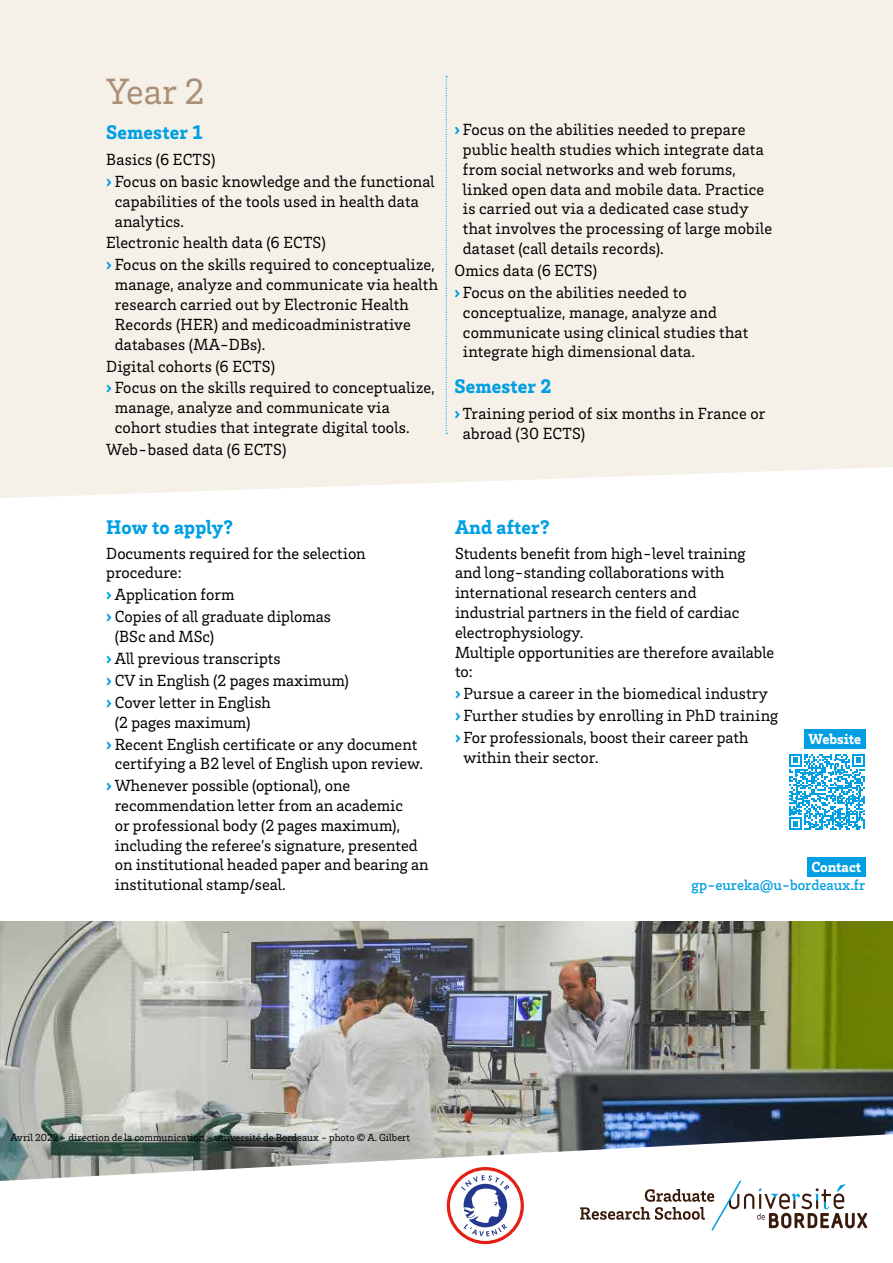
<style>
.page{position:relative;width:893px;height:1263px;background:#fff}
.page>*{position:absolute;margin:0;border:0;box-sizing:border-box;transform-origin:0 0}
.t1{font:37.5px "Brix Slab";color:#ab8f77}
.t2{font:900 20.25px "Brix Slab";letter-spacing:.01em;color:#009fe3}
.t3{font:16.5px/19.8px "Brix Slab";letter-spacing:.005em;color:#000}
.t4{font:500 15px "Brix Slab";color:#009fe3}
.t5{font:900 15px "Brix Slab";color:#fff}
.t6{font:10.5px "Brix Slab";color:#000}
.s1{font-weight:900;color:#009fe3}
</style>
<div class="page">
<img style="left:0;top:922px;width:893px;height:212px">
<svg style="left:0;top:1134px;width:893px;height:111px"></svg>
<div style="left:0;top:0;width:893px;height:498px;background:#f5f1e9"></div>
<div style="left:807px;top:857px;width:58px;height:19px;background:#009fe3"></div>
<div style="left:804px;top:729px;width:61px;height:20px;background:#009fe3"></div>
<svg style="left:446px;top:76px;width:1px;height:358px"></svg>
<svg style="left:789px;top:754px;width:76px;height:76px"></svg>
<svg style="left:580px;top:1180px;width:287px;height:50px"></svg>
<svg style="left:447px;top:1167px;width:77px;height:77px"></svg>
<h1 class="t1" style="left:106px;top:67px;width:100px">Year 2</h1>
<p class="t2" style="left:106px;top:119px;width:97px">Semester 1</p>
<p class="t3" style="left:106px;top:148px;width:330px;line-height:21.9px">Basics (6 ECTS)<br><span class="s1">›</span> Focus on basic knowledge and the functional</p>
<p class="t3" style="left:115px;top:191px;width:306px">capabilities of the tools used in health data analytics.</p>
<p class="t3" style="left:106px;top:231px;width:330px;line-height:21.9px">Electronic health data (6 ECTS)<br><span class="s1">›</span> Focus on the skills required to conceptualize,</p>
<p class="t3" style="left:115px;top:274px;width:325px">manage, analyze and communicate via health research carried out by Electronic Health Records (HER) and medicoadministrative databases (MA-DBs).</p>
<p class="t3" style="left:106px;top:354px;width:330px;line-height:21.9px">Digital cohorts (6 ECTS)<br><span class="s1">›</span> Focus on the skills required to conceptualize,</p>
<p class="t3" style="left:115px;top:397px;width:296px">manage, analyze and communicate via cohort studies that integrate digital tools.</p>
<p class="t3" style="left:106px;top:439px;width:182px">Web-based data (6 ECTS)</p>
<p class="t3" style="left:463px;top:119px;width:311px;text-indent:-8px"><span class="s1">›</span> Focus on the abilities needed to prepare public health studies which integrate data from social networks and web forums, linked open data and mobile data. Practice is carried out via a dedicated case study that involves the processing of large mobile dataset (call details records).</p>
<p class="t3" style="left:454px;top:259px;width:234px;line-height:21.9px">Omics data (6 ECTS)<br><span class="s1">›</span> Focus on the abilities needed to</p>
<p class="t3" style="left:463px;top:302px;width:287px">conceptualize, manage, analyze and communicate using clinical studies that integrate high dimensional data.</p>
<p class="t2" style="left:454px;top:372px;width:99px">Semester 2</p>
<p class="t3" style="left:463px;top:403px;width:304px;text-indent:-8px"><span class="s1">›</span> Training period of six months in France or abroad (30 ECTS)</p>
<p class="t2" style="left:106px;top:514px;width:128px">How to apply?</p>
<p class="t3" style="left:106px;top:542px;width:261px">Documents required for the selection procedure:</p>
<p class="t3" style="left:106px;top:583px;width:226px;line-height:21.9px"><span class="s1">›</span> Application form<br><span class="s1">›</span> Copies of all graduate diplomas</p>
<p class="t3" style="left:106px;top:625px;width:244px;line-height:21.9px;text-indent:8px">(BSc and MSc)<br><span class="s1">›</span> All previous transcripts<br><span class="s1">›</span> CV in English (2 pages maximum) <span class="s1">›</span> Cover letter in English</p>
<p class="t3" style="left:106px;top:710px;width:312px;line-height:21.9px;text-indent:8px">(2 pages maximum)<br><span class="s1">›</span> Recent English certificate or any document</p>
<p class="t3" style="left:106px;top:752px;width:318px;line-height:21.9px;text-indent:8px">certifying a B2 level of English upon review. <span class="s1">›</span> Whenever possible (optional), one</p>
<p class="t3" style="left:115px;top:795px;width:315px">recommendation letter from an academic<br>or professional body (2 pages maximum), including the referee’s signature, presented on institutional headed paper and bearing an institutional stamp/seal.</p>
<p class="t2" style="left:455px;top:514px;width:96px">And after?</p>
<p class="t3" style="left:455px;top:542px;width:321px">Students benefit from high-level training and long-standing collaborations with international research centers and<br>industrial partners in the field of cardiac electrophysiology.<br>Multiple opportunities are therefore available to:</p>
<p class="t3" style="left:455px;top:682px;width:325px;line-height:21.9px"><span class="s1">›</span> Pursue a career in the biomedical industry<br><span class="s1">›</span> Further studies by enrolling in PhD training <span class="s1">›</span> For professionals, boost their career path</p>
<p class="t3" style="left:463px;top:747px;width:137px">within their sector.</p>
<p class="t5" style="left:808px;top:729px;width:54px">Website</p>
<p class="t5" style="left:811px;top:857px;width:51px">Contact</p>
<p class="t4" style="left:692px;top:875px;width:175px">gp-eureka@u-bordeaux.fr</p>
<p class="t6" style="left:11px;top:1131px;width:401px">Avril 2022 - direction de la communication - université de Bordeaux - photo © A. Gilbert</p>
</div>
